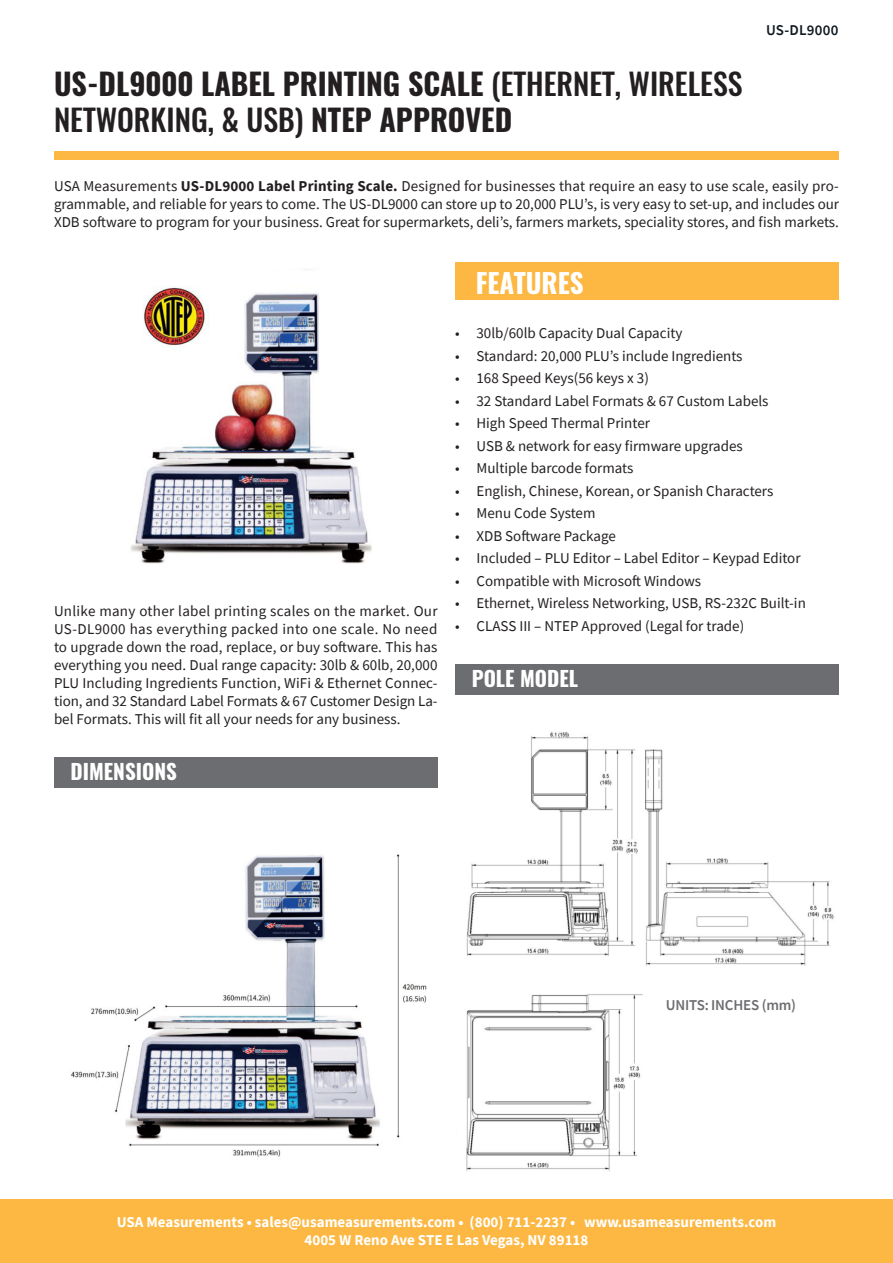
<style>
.page{position:relative;width:893px;height:1263px;background:#fff}
.page>*{position:absolute;margin:0;border:0;box-sizing:border-box;transform-origin:0 0}
.t1{font:700 30px "Oswald";color:#231f20}
.t2{font:500 30px "Oswald";color:#231f20}
.t3{font:700 27px "Oswald";color:#fff}
.t4{font:700 21px "Oswald";color:#fff}
.t5{font:15px/18px "Source Sans Pro";color:#231f20;text-align:justify}
.t6{font:700 15px/18px "Source Sans Pro";color:#fff;text-align:center}
.t7{font:600 15px "Source Sans Pro";letter-spacing:-.01em;color:#6c6d70}
.t8{font:600 15px "Source Sans Pro";letter-spacing:.02em;color:#101a21}
.s1{font-weight:500}
.s2{font-weight:700}
</style>
<div class="page">
<div style="left:0;top:1199px;width:893px;height:64px;background:#fcb843"></div>
<div style="left:455px;top:263px;width:384px;height:37px;background:#fcb843"></div>
<div style="left:54px;top:757px;width:383px;height:30px;background:#6c6d70"></div>
<div style="left:455px;top:664px;width:384px;height:30px;background:#6c6d70"></div>
<div style="left:54px;top:151px;width:785px;height:9px;background:#fcb843"></div>
<img style="left:131px;top:269px;width:241px;height:295px">
<img style="left:70px;top:854px;width:357px;height:303px">
<div style="left:54px;top:930px;width:54px;height:58px;background:#fff"></div>
<img style="left:466px;top:732px;width:368px;height:234px">
<div style="left:706px;top:725px;width:73px;height:21px;background:#fff"></div>
<img style="left:466px;top:994px;width:177px;height:177px">
<p class="t1" style="left:54px;top:63px;width:690px">US-DL9000 LABEL PRINTING SCALE <span class="s1">(ETHERNET, WIRELESS</span></p>
<p class="t2" style="left:54px;top:99px;width:460px">NETWORKING, &amp; USB) <span class="s2">NTEP APPROVED</span></p>
<p class="t8" style="left:766px;top:20px;width:74px">US-DL9000</p>
<p class="t5" style="left:54px;top:177px;width:787px">USA Measurements <span class="s2">US-DL9000 Label Printing Scale.</span> Designed for businesses that require an easy to use scale, easily pro&shy;grammable, and reliable for years to come. The US-DL9000 can store up to 20,000 PLU’s, is very easy to set-up, and includes our XDB software to program for your business. Great for supermarkets, deli’s, farmers markets, speciality stores, and fish markets.</p>
<p class="t5" style="left:54px;top:602px;width:385px">Unlike many other label printing scales on the market. Our US-DL9000 has everything packed into one scale. No need to upgrade down the road, replace, or buy software. This has everything you need. Dual range capacity: 30lb &amp; 60lb, 20,000<br>PLU Including Ingredients Function, WiFi &amp; Ethernet Connec&shy;tion, and 32 Standard Label Formats &amp; 67 Customer Design La&shy;bel Formats. This will fit all your needs for any business.</p>
<p class="t4" style="left:71px;top:757px;width:108px">DIMENSIONS</p>
<p class="t3" style="left:476px;top:264px;width:110px">FEATURES</p>
<p class="t5" style="left:455px;top:324px;width:229px">• 30lb/60lb Capacity Dual Capacity</p>
<p class="t5" style="left:455px;top:347px;width:289px">• Standard: 20,000 PLU’s include Ingredients</p>
<p class="t5" style="left:455px;top:369px;width:195px">• 168 Speed Keys(56 keys x 3)</p>
<p class="t5" style="left:455px;top:392px;width:315px">• 32 Standard Label Formats &amp; 67 Custom Labels</p>
<p class="t5" style="left:455px;top:414px;width:196px">• High Speed Thermal Printer</p>
<p class="t5" style="left:455px;top:437px;width:289px">• USB &amp; network for easy firmware upgrades</p>
<p class="t5" style="left:455px;top:459px;width:180px">• Multiple barcode formats</p>
<p class="t5" style="left:455px;top:482px;width:320px">• English, Chinese, Korean, or Spanish Characters</p>
<p class="t5" style="left:455px;top:504px;width:142px">• Menu Code System</p>
<p class="t5" style="left:455px;top:527px;width:162px">• XDB Software Package</p>
<p class="t5" style="left:455px;top:549px;width:347px">• Included – PLU Editor – Label Editor – Keypad Editor</p>
<p class="t5" style="left:455px;top:572px;width:247px">• Compatible with Microsoft Windows</p>
<p class="t5" style="left:455px;top:594px;width:352px">• Ethernet, Wireless Networking, USB, RS-232C Built-in</p>
<p class="t5" style="left:455px;top:617px;width:290px">• CLASS III – NTEP Approved (Legal for trade)</p>
<p class="t4" style="left:472px;top:664px;width:108px">POLE MODEL</p>
<p class="t7" style="left:666px;top:995px;width:132px">UNITS: INCHES (mm)</p>
<p class="t6" style="left:117px;top:1213px;width:661px">USA Measurements • sales@usameasurements.com • (800) 711-2237 • www.usameasurements.com<br>4005 W Reno Ave STE E Las Vegas, NV 89118</p>
</div>
